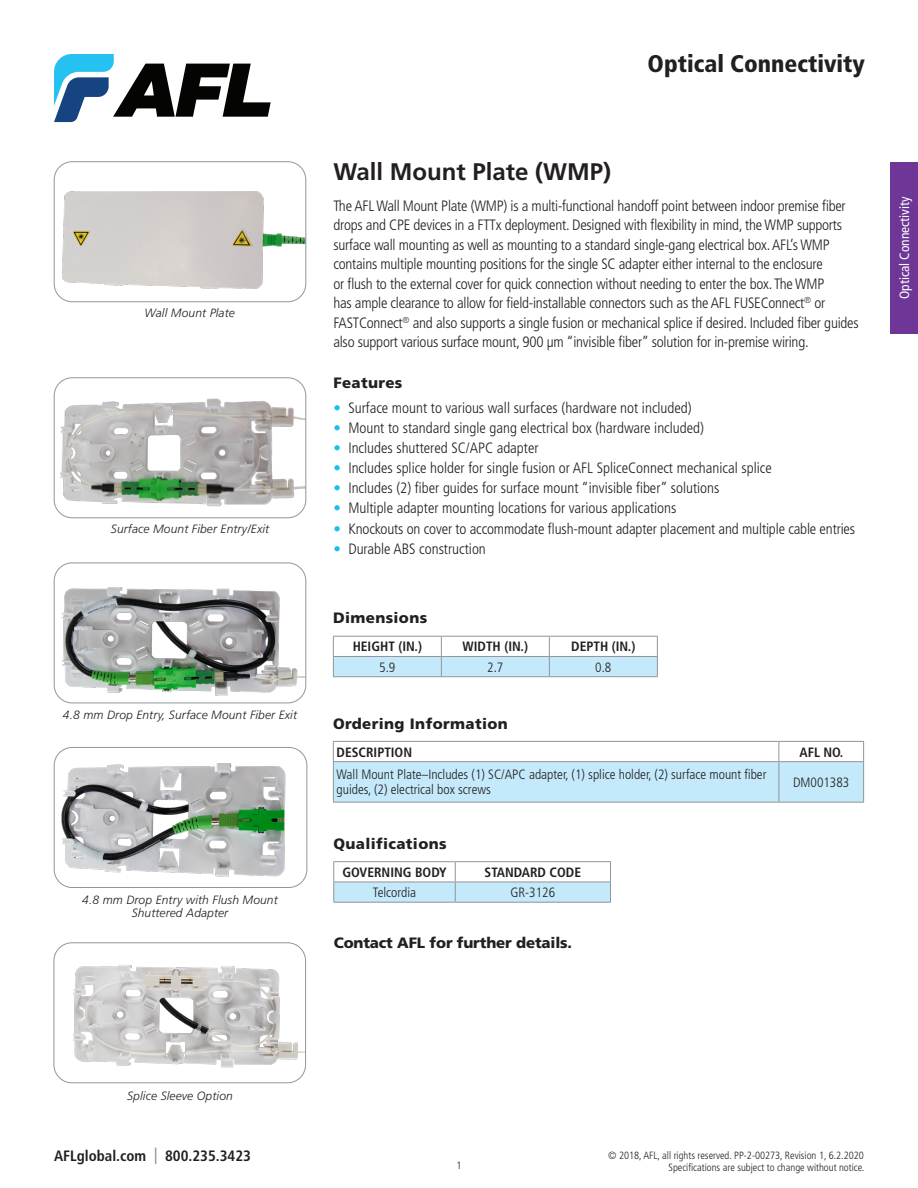
<style>
.page{position:relative;width:918px;height:1188px;background:#fff}
.page>*{position:absolute;margin:0;border:0;box-sizing:border-box;transform-origin:0 0}
.t1{font:900 condensed 24px "Frutiger LT Std";color:#231f20}
.FPP_Product_Title_TO{font:700 24px "Frutiger LT Std";color:#231f20}
.FPP_Body_Text{font:300 condensed 15px/19.5px "Frutiger LT Std";letter-spacing:-.015em;color:#231f20}
.FPP_Subhead{font:900 15px "Frutiger LT Std";letter-spacing:.025em;color:#231f20}
.FPP_Subhead-2{font:900 15px "Frutiger LT Std";letter-spacing:-.01em;color:#231f20}
.t2{font:700 condensed 15px "Frutiger LT Std";color:#231f20}
.FPP_Table_Body_Text{font:300 condensed 13.5px/15px "Frutiger LT Std";color:#231f20}
.FPP_Table_Header{font:700 condensed 13.5px "Frutiger LT Std";color:#231f20}
.t3{font:condensed 13.5px "Frutiger LT Std";color:#fff}
.FPP_Caption{font:italic 300 12px "Frutiger LT Std";letter-spacing:.01em;color:#231f20}
.t4{font:300 condensed 10.5px/12px "Frutiger LT Std";color:#231f20;text-align:right}
.s1{color:#15c0f2}
.s2{font-size:16.5px;color:#939598}
</style>
<div class="page">
<div style="left:890px;top:162px;width:28px;height:172px;background:#6e3696"></div>
<svg style="left:54px;top:54px;width:217px;height:68px"></svg>
<img style="left:54px;top:747px;width:253px;height:140px">
<div style="left:54px;top:747px;width:253px;height:141px;border:1px solid #939598;border-radius:18px"></div>
<img style="left:54px;top:378px;width:252px;height:140px">
<div style="left:54px;top:378px;width:252px;height:140px;border:1px solid #939598;border-radius:18px"></div>
<img style="left:54px;top:162px;width:252px;height:140px">
<div style="left:54px;top:162px;width:252px;height:140px;border:1px solid #939598;border-radius:18px"></div>
<img style="left:54px;top:563px;width:252px;height:140px">
<div style="left:54px;top:563px;width:252px;height:140px;border:1px solid #939598;border-radius:18px"></div>
<img style="left:54px;top:943px;width:252px;height:140px">
<div style="left:54px;top:943px;width:252px;height:140px;border:1px solid #939598;border-radius:18px"></div>
<hr style="left:333px;top:902px;width:122px;height:1px;background:#939598">
<hr style="left:333px;top:861px;width:122px;height:1px;background:#939598">
<hr style="left:455px;top:861px;width:156px;height:1px;background:#939598">
<svg style="left:333px;top:862px;width:278px;height:40px"></svg>
<hr style="left:455px;top:902px;width:156px;height:1px;background:#939598">
<hr style="left:333px;top:636px;width:108px;height:1px;background:#939598">
<hr style="left:441px;top:636px;width:108px;height:1px;background:#939598">
<hr style="left:549px;top:636px;width:109px;height:1px;background:#939598">
<svg style="left:333px;top:637px;width:325px;height:40px"></svg>
<hr style="left:441px;top:676px;width:108px;height:1px;background:#939598">
<hr style="left:549px;top:676px;width:109px;height:1px;background:#939598">
<hr style="left:333px;top:802px;width:446px;height:1px;background:#939598">
<hr style="left:333px;top:741px;width:446px;height:1px;background:#939598">
<hr style="left:779px;top:741px;width:85px;height:1px;background:#939598">
<svg style="left:333px;top:742px;width:531px;height:60px"></svg>
<hr style="left:779px;top:761px;width:85px;height:1px;background:#939598">
<hr style="left:778px;top:762px;width:1px;height:40px;background:#939598">
<hr style="left:863px;top:762px;width:1px;height:40px;background:#939598">
<hr style="left:779px;top:802px;width:85px;height:1px;background:#939598">
<p class="FPP_Caption" style="left:145px;top:306px;width:92px">Wall Mount Plate</p>
<p class="FPP_Caption" style="left:111px;top:522px;width:160px">Surface Mount Fiber Entry/Exit</p>
<p class="FPP_Caption" style="left:63px;top:708px;width:236px">4.8 mm Drop Entry, Surface Mount Fiber Exit</p>
<p class="FPP_Caption" style="left:82px;top:893px;width:197px">4.8 mm Drop Entry with Flush Mount</p>
<p class="FPP_Caption" style="left:132px;top:906px;width:98px">Shuttered Adapter</p>
<p class="FPP_Product_Title_TO" style="left:333px;top:157px;width:279px">Wall Mount Plate (WMP)</p>
<h1 class="t1" style="left:648px;top:49px;width:219px">Optical Connectivity</h1>
<p class="FPP_Body_Text" style="left:333px;top:196px;width:527px">The AFL Wall Mount Plate (WMP) is a multi-functional handoff point between indoor premise fiber drops and CPE devices in a FTTx deployment. Designed with flexibility in mind, the WMP supports surface wall mounting as well as mounting to a standard single-gang electrical box. AFL’s WMP contains multiple mounting positions for the single SC adapter either internal to the enclosure<br>or flush to the external cover for quick connection without needing to enter the box. The WMP<br>has ample clearance to allow for field-installable connectors such as the AFL FUSEConnect<sup>®</sup> or FASTConnect<sup>®</sup> and also supports a single fusion or mechanical splice if desired. Included fiber guides also support various surface mount, 900 µm “invisible fiber” solution for in-premise wiring.</p>
<p class="FPP_Subhead" style="left:333px;top:374px;width:71px">Features</p>
<p class="FPP_Body_Text" style="left:333px;top:398px;width:360px"><span class="s1">•</span> Surface mount to various wall surfaces (hardware not included)</p>
<p class="FPP_Body_Text" style="left:333px;top:418px;width:372px"><span class="s1">•</span> Mount to standard single gang electrical box (hardware included)</p>
<p class="FPP_Body_Text" style="left:333px;top:438px;width:207px"><span class="s1">•</span> Includes shuttered SC/APC adapter</p>
<p class="FPP_Body_Text" style="left:333px;top:458px;width:440px"><span class="s1">•</span> Includes splice holder for single fusion or AFL SpliceConnect mechanical splice</p>
<p class="FPP_Body_Text" style="left:333px;top:479px;width:388px"><span class="s1">•</span> Includes (2) fiber guides for surface mount “invisible fiber” solutions</p>
<p class="FPP_Body_Text" style="left:333px;top:499px;width:345px"><span class="s1">•</span> Multiple adapter mounting locations for various applications</p>
<p class="FPP_Body_Text" style="left:333px;top:519px;width:523px"><span class="s1">•</span> Knockouts on cover to accommodate flush-mount adapter placement and multiple cable entries</p>
<p class="FPP_Body_Text" style="left:333px;top:539px;width:154px"><span class="s1">•</span> Durable ABS construction</p>
<p class="FPP_Subhead" style="left:333px;top:609px;width:96px">Dimensions</p>
<p class="FPP_Table_Header" style="left:353px;top:639px;width:71px">HEIGHT (IN.)</p>
<p class="FPP_Table_Header" style="left:463px;top:639px;width:67px">WIDTH (IN.)</p>
<p class="FPP_Table_Header" style="left:571px;top:639px;width:66px">DEPTH (IN.)</p>
<p class="FPP_Table_Body_Text" style="left:379px;top:660px;width:18px">5.9</p>
<p class="FPP_Table_Body_Text" style="left:487px;top:660px;width:18px">2.7</p>
<p class="FPP_Table_Body_Text" style="left:595px;top:660px;width:18px">0.8</p>
<p class="FPP_Subhead" style="left:333px;top:714px;width:176px">Ordering Information</p>
<p class="FPP_Table_Header" style="left:337px;top:744px;width:77px">DESCRIPTION</p>
<p class="FPP_Table_Header" style="left:800px;top:744px;width:45px">AFL NO.</p>
<p class="FPP_Table_Body_Text" style="left:337px;top:767px;width:431px">Wall Mount Plate–Includes (1) SC/APC adapter, (1) splice holder, (2) surface mount fiber guides, (2) electrical box screws</p>
<p class="FPP_Table_Body_Text" style="left:793px;top:775px;width:58px">DM001383</p>
<p class="FPP_Subhead" style="left:333px;top:835px;width:115px">Qualifications</p>
<p class="FPP_Table_Header" style="left:342px;top:864px;width:106px">GOVERNING BODY</p>
<p class="FPP_Table_Header" style="left:485px;top:864px;width:98px">STANDARD CODE</p>
<p class="FPP_Table_Body_Text" style="left:373px;top:885px;width:45px">Telcordia</p>
<p class="FPP_Table_Body_Text" style="left:511px;top:885px;width:46px">GR-3126</p>
<p class="FPP_Subhead-2" style="left:334px;top:934px;width:240px">Contact AFL for further details.</p>
<p class="t3" style="left:897px;top:299px;width:104px;rotate:-90deg">Optical Connectivity</p>
<p class="FPP_Caption" style="left:127px;top:1088px;width:107px">Splice Sleeve Option</p>
<p class="t2" style="left:54px;top:1147px;width:198px">AFLglobal.com <span class="s2">|</span> 800.235.3423</p>
<p class="t4" style="left:456px;top:1159px;width:7px">1</p>
<p class="t4" style="left:608px;top:1150px;width:258px">© 2018, AFL, all rights reserved. PP-2-00273, Revision 1, 6.2.2020<br>Specifications are subject to change without notice.</p>
</div>
